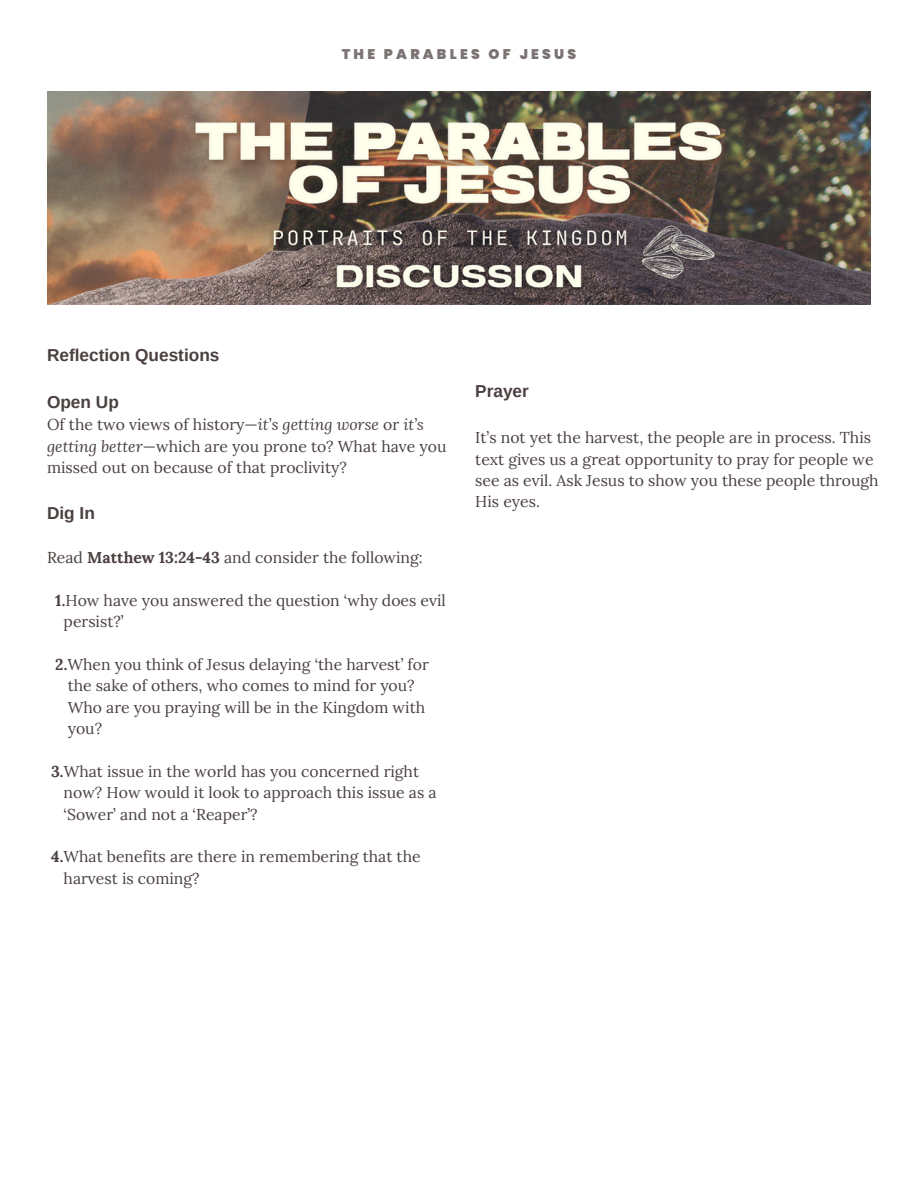
<style>
.page{position:relative;width:918px;height:1188px;background:#fff}
.page>*{position:absolute;margin:0;border:0;box-sizing:border-box;transform-origin:0 0}
.t1{font:700 17.25px "Arimo";color:#4a403f}
.t2{font:15.75px/21.3px "Lora";color:#4a403f}
.t3{font:900 13.95px "Poppins";letter-spacing:.23em;color:#4a403f}
.s1{font-style:italic}
.s2{font-weight:700}
</style>
<div class="page">
<img style="left:47px;top:92px;width:824px;height:212px">
<p class="t3" style="left:342px;top:45px;width:236px">THE PARABLES OF JESUS</p>
<p class="t1" style="left:47px;top:345px;width:174px">Reflection Questions</p>
<h1 class="t1" style="left:47px;top:392px;width:73px">Open Up</h1>
<h1 class="t2" style="left:47px;top:414px;width:401px">Of the two views of history—<span class="s1">it’s getting worse</span> or <span class="s1">it’s getting better</span>—which are you prone to? What have you missed out on because of that proclivity?</h1>
<h2 class="t1" style="left:47px;top:504px;width:49px">Dig In</h2>
<h1 class="t2" style="left:47px;top:547px;width:377px">Read <span class="s2">Matthew 13:24-43</span> and consider the following:</h1>
<h2 class="t2" style="left:55px;top:589px;width:392px"><span class="s2">1.</span>How have you answered the question ‘why does evil</h2>
<h2 class="t2" style="left:64px;top:611px;width:62px">persist?’</h2>
<p class="t2" style="left:55px;top:654px;width:375px;text-align:center"><span class="s2">2.</span>When you think of Jesus delaying ‘the harvest’ for the sake of others, who comes to mind for you?</p>
<h2 class="t2" style="left:68px;top:696px;width:359px">Who are you praying will be in the Kingdom with you?</h2>
<h2 class="t2" style="left:51px;top:760px;width:369px"><span class="s2">3.</span>What issue in the world has you concerned right</h2>
<h2 class="t2" style="left:64px;top:782px;width:374px">now? How would it look to approach this issue as a ‘Sower’ and not a ‘Reaper’?</h2>
<h2 class="t2" style="left:51px;top:846px;width:371px"><span class="s2">4.</span>What benefits are there in remembering that the</h2>
<h2 class="t2" style="left:64px;top:867px;width:138px">harvest is coming?</h2>
<h1 class="t1" style="left:475px;top:381px;width:55px">Prayer</h1>
<h2 class="t2" style="left:475px;top:427px;width:405px">It’s not yet the harvest, the people are in process. This text gives us a great opportunity to pray for people we see as evil. Ask Jesus to show you these people through His eyes.</h2>
</div>
